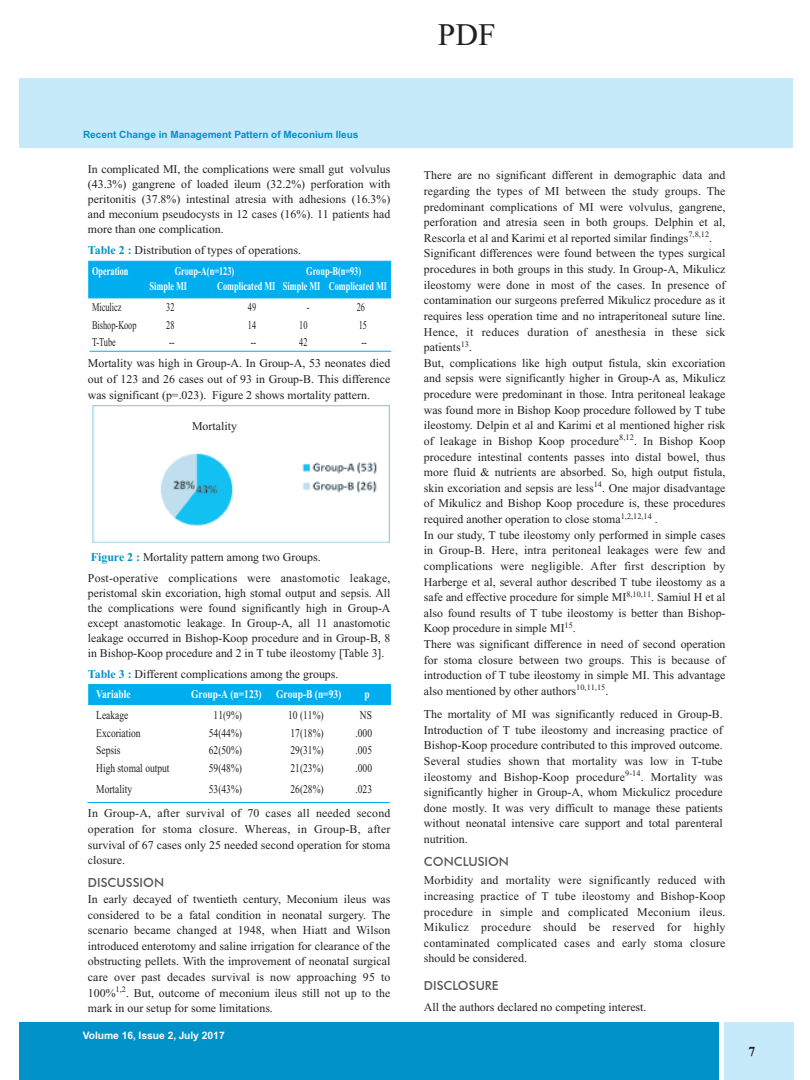
<style>
.page{position:relative;width:810px;height:1080px;background:#fff}
.page>*{position:absolute;margin:0;border:0;box-sizing:border-box;transform-origin:0 0}
.t1{font:31.38px "Times New Roman";color:#231f20}
.t2{font:700 13.75px "Times New Roman";color:#231f20}
.t3{font:500 12.5px "Futura BT";color:#57585a}
.t4{font:11.88px/15.6px "Times New Roman";color:#231f20;text-align:justify}
.t5{font:11.88px "Times New Roman";color:#231f20;scale:.8 1}
.t6{font:11.88px/21.2px "Times New Roman";letter-spacing:.02em;color:#231f20}
.t7{font:700 11.88px "Times New Roman";color:#fff;scale:.7 1}
.t8{font:11.88px "Times New Roman";color:#231f20;scale:.7 1}
.t9{font:700 11.88px "Times New Roman";color:#fff;scale:.8 1}
.t10{font:700 10.25px "Helvetica";color:#fff}
.t11{font:700 10px "Helvetica";color:#0092c8}
.s1{font-weight:700;color:#0092c8}
</style>
<div class="page">
<div style="left:89px;top:261px;width:302px;height:37px;background:#00aeef;border:1px solid #00aeef"></div>
<div style="left:89px;top:684px;width:302px;height:21px;background:#00aeef;border:1px solid #00aeef"></div>
<div style="left:19px;top:78px;width:774px;height:70px;background:#c6eafa"></div>
<div style="left:19px;top:1022px;width:699px;height:58px;background:#0092c8"></div>
<div style="left:724px;top:1022px;width:69px;height:58px;background:#c6eafa"></div>
<hr style="left:87px;top:802px;width:303px;height:1px;background:#00aeef">
<hr style="left:90px;top:351px;width:301px;height:1px;background:#00aeef">
<img style="left:92px;top:405px;width:297px;height:137px">
<div style="left:154px;top:415px;width:126px;height:21px;background:#fff"></div>
<h1 class="t1" style="left:438px;top:17px;width:59px">PDF</h1>
<p class="t11" style="left:83px;top:129px;width:277px">Recent Change in Management Pattern of Meconium Ileus</p>
<p class="t4" style="left:88px;top:162px;width:304px;line-height:15px">In complicated MI, the complications were small gut volvulus (43.3%) gangrene of loaded ileum (32.2%) perforation with peritonitis (37.8%) intestinal atresia with adhesions (16.3%) and meconium pseudocysts in 12 cases (16%). 11 patients had more than one complication.</p>
<p class="t4" style="left:88px;top:243px;width:215px"><span class="s1">Table 2 :</span> Distribution of types of operations.</p>
<p class="t7" style="left:92px;top:264px;width:54px">Operation</p>
<p class="t7" style="left:175px;top:264px;width:87px">Group-A(n=123)</p>
<p class="t7" style="left:306px;top:264px;width:80px">Group-B(n=93)</p>
<p class="t7" style="left:150px;top:280px;width:55px">Simple MI</p>
<p class="t7" style="left:217px;top:280px;width:244px">Complicated MI Simple MI Complicated MI</p>
<p class="t8" style="left:92px;top:301px;width:44px">Miculicz</p>
<p class="t8" style="left:166px;top:301px;width:13px">32</p>
<p class="t8" style="left:248px;top:301px;width:13px">49</p>
<p class="t8" style="left:307px;top:301px;width:5px">-</p>
<p class="t8" style="left:357px;top:301px;width:13px">26</p>
<p class="t8" style="left:92px;top:319px;width:65px">Bishop-Koop</p>
<p class="t8" style="left:166px;top:319px;width:13px">28</p>
<p class="t8" style="left:248px;top:319px;width:13px">14</p>
<p class="t8" style="left:299px;top:319px;width:13px">10</p>
<p class="t8" style="left:359px;top:319px;width:13px">15</p>
<p class="t8" style="left:92px;top:336px;width:35px">T-Tube</p>
<p class="t8" style="left:169px;top:336px;width:9px">--</p>
<p class="t8" style="left:251px;top:336px;width:9px">--</p>
<p class="t8" style="left:299px;top:336px;width:13px">42</p>
<p class="t8" style="left:362px;top:336px;width:9px">--</p>
<p class="t4" style="left:88px;top:356px;width:304px">Mortality was high in Group-A. In Group-A, 53 neonates died out of 123 and 26 cases out of 93 in Group-B. This difference was significant (p=.023). Figure 2 shows mortality pattern.</p>
<p class="t4" style="left:192px;top:419px;width:46px">Mortality</p>
<p class="t6" style="left:88px;top:546px;width:304px"><span class="s1">Figure 2 :</span> Mortality pattern among two Groups.<br>Post-operative complications were anastomotic leakage,</p>
<p class="t4" style="left:88px;top:586px;width:304px;line-height:15px">peristomal skin excoriation, high stomal output and sepsis. All the complications were found significantly high in Group-A except anastomotic leakage. In Group-A, all 11 anastomotic leakage occurred in Bishop-Koop procedure and in Group-B, 8 in Bishop-Koop procedure and 2 in T tube ileostomy [Table 3].</p>
<p class="t4" style="left:88px;top:667px;width:252px"><span class="s1">Table 3 :</span> Different complications among the groups.</p>
<p class="t9" style="left:96px;top:688px;width:45px">Variable</p>
<p class="t9" style="left:191px;top:688px;width:189px">Group-A (n=123) Group-B (n=93)</p>
<p class="t9" style="left:365px;top:688px;width:8px">p</p>
<p class="t5" style="left:96px;top:709px;width:42px">Leakage</p>
<p class="t5" style="left:214px;top:709px;width:37px">11(9%)</p>
<p class="t5" style="left:288px;top:709px;width:46px">10 (11%)</p>
<p class="t5" style="left:360px;top:709px;width:17px">NS</p>
<p class="t5" style="left:96px;top:726px;width:57px">Excoriation</p>
<p class="t5" style="left:209px;top:726px;width:43px">54(44%)</p>
<p class="t5" style="left:291px;top:726px;width:43px">17(18%)</p>
<p class="t5" style="left:355px;top:726px;width:22px">.000</p>
<p class="t5" style="left:96px;top:744px;width:32px">Sepsis</p>
<p class="t5" style="left:209px;top:744px;width:43px">62(50%)</p>
<p class="t5" style="left:291px;top:744px;width:43px">29(31%)</p>
<p class="t5" style="left:355px;top:744px;width:22px">.005</p>
<p class="t5" style="left:96px;top:761px;width:93px">High stomal output</p>
<p class="t5" style="left:209px;top:761px;width:43px">59(48%)</p>
<p class="t5" style="left:291px;top:761px;width:43px">21(23%)</p>
<p class="t5" style="left:355px;top:761px;width:22px">.000</p>
<p class="t5" style="left:96px;top:783px;width:46px">Mortality</p>
<p class="t5" style="left:209px;top:783px;width:43px">53(43%)</p>
<p class="t5" style="left:291px;top:783px;width:43px">26(28%)</p>
<p class="t5" style="left:355px;top:783px;width:22px">.023</p>
<p class="t4" style="left:88px;top:806px;width:304px">In Group-A, after survival of 70 cases all needed second operation for stoma closure. Whereas, in Group-B, after survival of 67 cases only 25 needed second operation for stoma closure.</p>
<p class="t3" style="left:88px;top:875px;width:78px">DISCUSSION</p>
<p class="t4" style="left:88px;top:891px;width:304px">In early decayed of twentieth century, Meconium ileus was considered to be a fatal condition in neonatal surgery. The scenario became changed at 1948, when Hiatt and Wilson introduced enterotomy and saline irrigation for clearance of the obstructing pellets. With the improvement of neonatal surgical care over past decades survival is now approaching 95 to 100%<sup>1,2</sup>. But, outcome of meconium ileus still not up to the mark in our setup for some limitations.</p>
<p class="t10" style="left:83px;top:1029px;width:143px">Volume 16, Issue 2, July 2017</p>
<p class="t4" style="left:424px;top:168px;width:303px;text-align:left">There are no significant different in demographic data and regarding the types of MI between the study groups. The predominant complications of MI were volvulus, gangrene, perforation and atresia seen in both groups. Delphin et al, Rescorla et al and Karimi et al reported similar findings<sup>7,8,12</sup>.<br>Significant differences were found between the types surgical procedures in both groups in this study. In Group-A, Mikulicz ileostomy were done in most of the cases. In presence of contamination our surgeons preferred Mikulicz procedure as it requires less operation time and no intraperitoneal suture line.<br>Hence, it reduces duration of anesthesia in these sick patients<sup>13</sup>.<br>But, complications like high output fistula, skin excoriation and sepsis were significantly higher in Group-A as, Mikulicz procedure were predominant in those. Intra peritoneal leakage was found more in Bishop Koop procedure followed by T tube ileostomy. Delpin et al and Karimi et al mentioned higher risk of leakage in Bishop Koop procedure<sup>8,12</sup>. In Bishop Koop procedure intestinal contents passes into distal bowel, thus more fluid &amp; nutrients are absorbed. So, high output fistula, skin excoriation and sepsis are less<sup>14</sup>. One major disadvantage of Mikulicz and Bishop Koop procedure is, these procedures required another operation to close stoma<sup>1,2,12,14</sup> .<br>In our study, T tube ileostomy only performed in simple cases in Group-B. Here, intra peritoneal leakages were few and complications were negligible. After first description by Harberge et al, several author described T tube ileostomy as a safe and effective procedure for simple MI<sup>8,10,11</sup>. Samiul H et al also found results of T tube ileostomy is better than Bishop-Koop procedure in simple MI<sup>15</sup>.<br>There was significant difference in need of second operation for stoma closure between two groups. This is because of introduction of T tube ileostomy in simple MI. This advantage also mentioned by other authors<sup>10,11,15</sup>.</p>
<p class="t4" style="left:424px;top:707px;width:300px">The mortality of MI was significantly reduced in Group-B.<br>Introduction of T tube ileostomy and increasing practice of Bishop-Koop procedure contributed to this improved outcome.<br>Several studies shown that mortality was low in T-tube ileostomy and Bishop-Koop procedure<sup>9-14</sup>. Mortality was significantly higher in Group-A, whom Mickulicz procedure done mostly. It was very difficult to manage these patients without neonatal intensive care support and total parenteral nutrition.</p>
<p class="t3" style="left:424px;top:854px;width:87px">CONCLUSION</p>
<p class="t4" style="left:424px;top:873px;width:303px">Morbidity and mortality were significantly reduced with increasing practice of T tube ileostomy and Bishop-Koop procedure in simple and complicated Meconium ileus.<br>Mikulicz procedure should be reserved for highly contaminated complicated cases and early stoma closure should be considered.</p>
<p class="t3" style="left:424px;top:978px;width:76px">DISCLOSURE</p>
<p class="t4" style="left:424px;top:999px;width:224px">All the authors declared no competing interest.</p>
<p class="t2" style="left:749px;top:1043px;width:8px">7</p>
</div>
